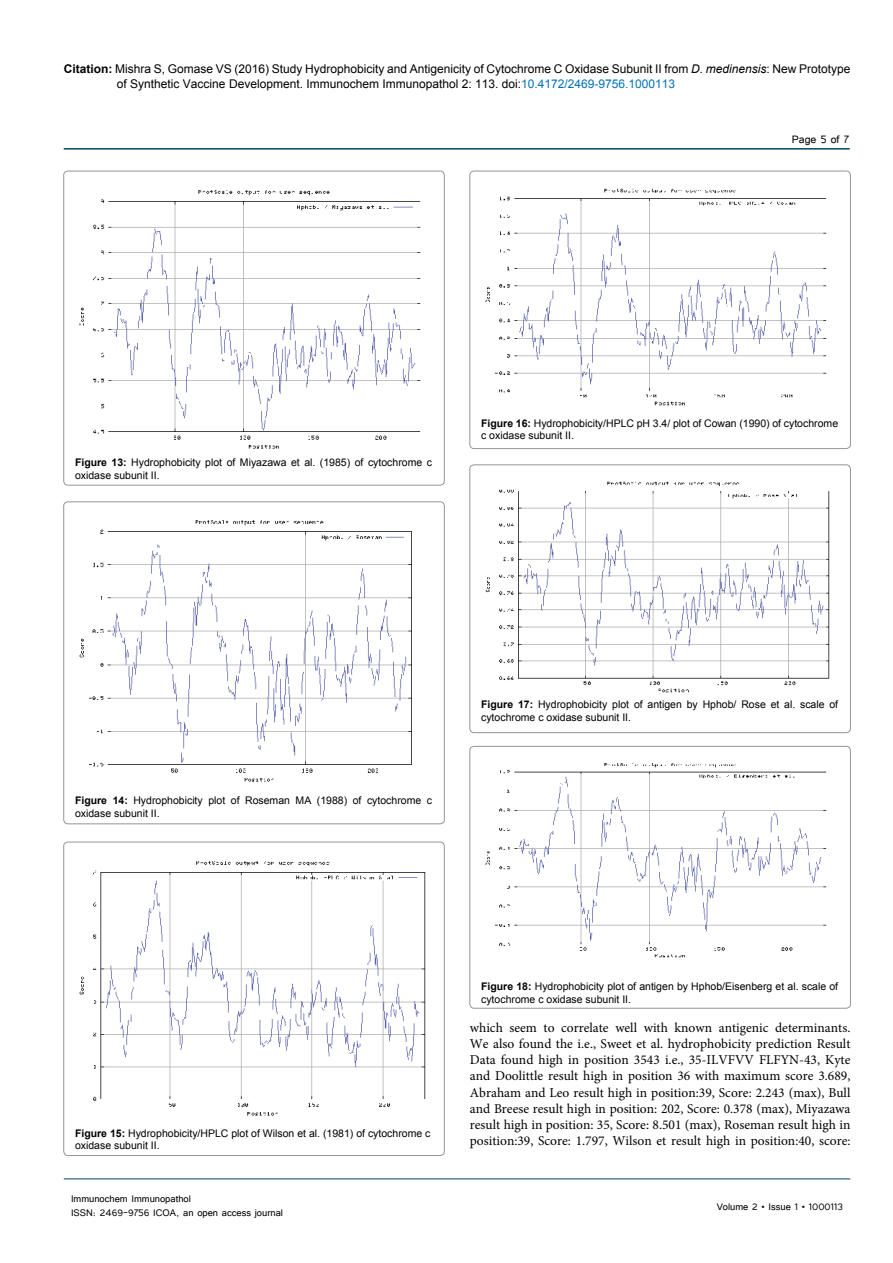
<style>
.page{position:relative;width:893px;height:1263px;background:#fff}
.page>*{position:absolute;margin:0;border:0;box-sizing:border-box;transform-origin:0 0}
.t1{font:13.5px/16.2px "Minion Pro";color:#000;text-align:justify}
.t2{font:13.5px "Tunga";color:#000}
.t3{font:12px/15px "Arial";color:#000}
.t4{font:12px/14.4px "Tunga";color:#000}
.t5{font:10.5px/12.6px "Arial";color:#000}
.s1{font-weight:700}
.s2{font-style:italic}
.s3{color:#0072bc}
</style>
<div class="page">
<hr style="left:64px;top:148px;width:786px;height:2px;background:#00455b">
<hr style="left:64px;top:1179px;width:786px;height:1px;background:#00455b">
<div style="left:64px;top:171px;width:380px;height:314px;border:1px solid #939598;border-radius:4px"></div>
<img style="left:79px;top:190px;width:342px;height:259px">
<div style="left:470px;top:171px;width:380px;height:278px;border:1px solid #939598;border-radius:4px"></div>
<img style="left:485px;top:188px;width:342px;height:217px">
<div style="left:470px;top:465px;width:380px;height:268px;border:1px solid #939598;border-radius:4px"></div>
<img style="left:485px;top:481px;width:345px;height:212px">
<div style="left:470px;top:746px;width:380px;height:262px;border:1px solid #939598;border-radius:4px"></div>
<img style="left:485px;top:763px;width:342px;height:194px">
<div style="left:64px;top:502px;width:380px;height:322px;border:1px solid #939598;border-radius:4px"></div>
<img style="left:79px;top:520px;width:333px;height:262px">
<div style="left:64px;top:842px;width:380px;height:313px;border:1px solid #939598;border-radius:4px"></div>
<img style="left:79px;top:861px;width:347px;height:255px">
<p class="t3" style="left:117px;top:61px;width:735px;text-indent:-53px"><span class="s1">Citation:</span> Mishra S, Gomase VS (2016) Study Hydrophobicity and Antigenicity of Cytochrome C Oxidase Subunit II from <span class="s2">D. medinensis</span>: New Prototype of Synthetic Vaccine Development. Immunochem Immunopathol 2: 113. doi:<span class="s3">10.4172/2469-9756.1000113</span></p>
<p class="t2" style="left:792px;top:131px;width:59px">Page 5 of 7</p>
<p class="t5" style="left:75px;top:456px;width:358px"><span class="s1">Figure 13:</span> Hydrophobicity plot of Miyazawa et al. (1985) of cytochrome c oxidase subunit II.</p>
<p class="t5" style="left:481px;top:417px;width:358px"><span class="s1">Figure 16:</span> Hydrophobicity/HPLC pH 3.4/ plot of Cowan (1990) of cytochrome c oxidase subunit II.</p>
<p class="t5" style="left:75px;top:794px;width:359px"><span class="s1">Figure 14:</span> Hydrophobicity plot of Roseman MA (1988) of cytochrome c oxidase subunit II.</p>
<p class="t5" style="left:481px;top:698px;width:358px"><span class="s1">Figure 17:</span> Hydrophobicity plot of antigen by Hphob/ Rose et al. scale of cytochrome c oxidase subunit II.</p>
<p class="t5" style="left:75px;top:1127px;width:357px"><span class="s1">Figure 15:</span> Hydrophobicity/HPLC plot of Wilson et al. (1981) of cytochrome c oxidase subunit II.</p>
<p class="t4" style="left:71px;top:1190px;width:214px">Immunochem Immunopathol<br>ISSN: 2469-9756 ICOA, an open access journal</p>
<p class="t5" style="left:481px;top:980px;width:359px"><span class="s1">Figure 18:</span> Hydrophobicity plot of antigen by Hphob/Eisenberg et al. scale of cytochrome c oxidase subunit II.</p>
<p class="t1" style="left:470px;top:1019px;width:382px">which seem to correlate well with known antigenic determinants.<br>We also found the i.e., Sweet et al. hydrophobicity prediction Result Data found high in position 3543 i.e., 35-ILVFVV FLFYN-43, Kyte and Doolittle result high in position 36 with maximum score 3.689, Abraham and Leo result high in position:39, Score: 2.243 (max), Bull and Breese result high in position: 202, Score: 0.378 (max), Miyazawa result high in position: 35, Score: 8.501 (max), Roseman result high in position:39, Score: 1.797, Wilson et result high in position:40, score:</p>
<p class="t4" style="left:717px;top:1199px;width:128px">Volume 2 • Issue 1 • 1000113</p>
</div>
